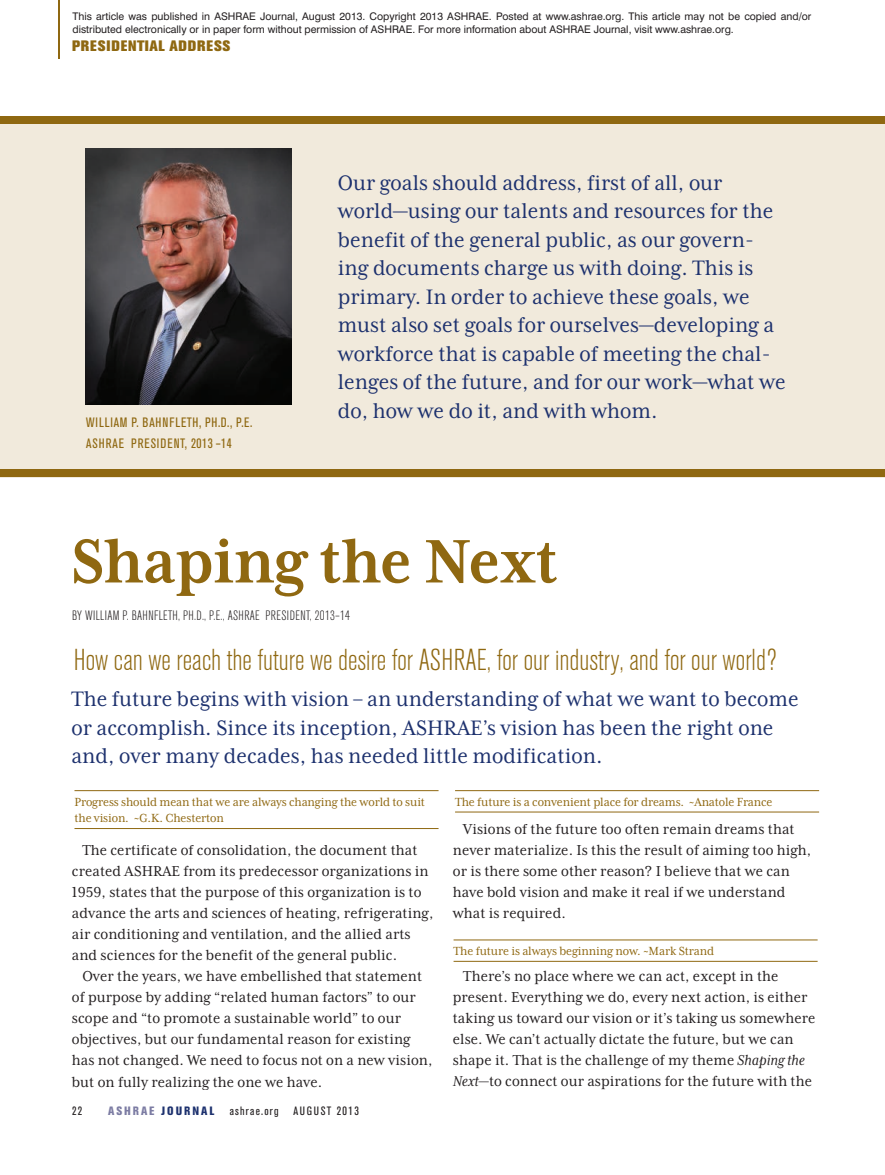
<style>
.page{position:relative;width:885px;height:1175px;background:#fff}
.page>*{position:absolute;margin:0;border:0;box-sizing:border-box;transform-origin:0 0}
.t1{font:700 70.5px "Mrs Eaves XL Serif Nar OT";letter-spacing:-.01em;color:#8f6811}
.intro_text_larger{font:300 condensed 30px "Akzidenz Grotesk BE";color:#8f6811}
.text_intro_standard{font:24px/28.5px "Mrs Eaves XL Serif Nar OT";color:#1d316e}
.t2{font:16.5px/21px "Mrs Eaves XL Serif Nar OT";letter-spacing:.005em;color:#231f20}
.article_page_header{font:800 15px "Akzidenz Grotesk BE";letter-spacing:.06em;color:#8f6811}
.text_small{font:13.5px/16.5px "Mrs Eaves XL Serif Nar OT";letter-spacing:-.01em;color:#8f6811}
.authors{font:300 condensed 13.5px "Akzidenz Grotesk BE";letter-spacing:.02em;color:#231f20}
.subhead_b{font:condensed 13.5px "Akzidenz Grotesk BE";letter-spacing:.06em;color:#8f6811}
.running_foot{font:condensed 12px "Akzidenz Grotesk BE";letter-spacing:.115em;color:#231f20}
.t3{font:800 condensed 12px "Akzidenz Grotesk BE";letter-spacing:.165em;color:#1d316e}
.t4{font:10.5px/12.6px "Swiss 721 BT";color:#231f20}
.s1{font-style:italic}
.s2{color:#7c7ca3}
</style>
<div class="page">
<hr style="left:58px;top:0;width:2px;height:58px;background:#8f6811">
<div style="left:0;top:117px;width:884px;height:360px;background:#f1eadc"></div>
<img style="left:86px;top:148px;width:205px;height:257px">
<div style="left:0;top:116px;width:884px;height:8px;background:#8f6811"></div>
<div style="left:0;top:469px;width:884px;height:7px;background:#8f6811"></div>
<hr style="left:74px;top:790px;width:364px;height:1px;background:#8f6811">
<hr style="left:74px;top:828px;width:364px;height:1px;background:#8f6811">
<hr style="left:455px;top:790px;width:363px;height:1px;background:#8f6811">
<hr style="left:455px;top:811px;width:363px;height:1px;background:#8f6811">
<hr style="left:453px;top:939px;width:364px;height:1px;background:#8f6811">
<hr style="left:453px;top:961px;width:364px;height:1px;background:#8f6811">
<p class="t4" style="left:72px;top:10px;width:740px">This article was published in ASHRAE Journal, August 2013. Copyright 2013 ASHRAE. Posted at www.ashrae.org. This article may not be copied and/or distributed electronically or in paper form without permission of ASHRAE. For more information about ASHRAE Journal, visit www.ashrae.org.</p>
<p class="article_page_header" style="left:72px;top:37px;width:160px">PRESIDENTIAL ADDRESS</p>
<p class="subhead_b" style="left:86px;top:414px;width:167px">WILLIAM P. BAHNFLETH, PH.D., P.E.</p>
<p class="subhead_b" style="left:86px;top:435px;width:147px">ASHRAE PRESIDENT, 2013 –14</p>
<p class="text_intro_standard" style="left:338px;top:168px;width:449px">Our goals should address, first of all, our world—using our talents and resources for the benefit of the general public, as our govern&shy;ing documents charge us with doing. This is primary. In order to achieve these goals, we must also set goals for ourselves—developing a workforce that is capable of meeting the chal&shy;lenges of the future, and for our work—what we do, how we do it, and with whom.</p>
<h1 class="t1" style="left:71px;top:526px;width:488px">Shaping the Next</h1>
<p class="authors" style="left:72px;top:608px;width:279px">BY WILLIAM P. BAHNFLETH, PH.D., P.E., ASHRAE PRESIDENT, 2013–14</p>
<p class="intro_text_larger" style="left:74px;top:643px;width:704px">How can we reach the future we desire for ASHRAE, for our industry, and for our world?</p>
<p class="text_intro_standard" style="left:71px;top:684px;width:728px">The future begins with vision – an understanding of what we want to become or accomplish. Since its inception, ASHRAE’s vision has been the right one and, over many decades, has needed little modification.</p>
<p class="text_small" style="left:74px;top:793px;width:352px">Progress should mean that we are always changing the world to suit the vision. ~G.K. Chesterton</p>
<p class="text_small" style="left:455px;top:793px;width:319px">The future is a convenient place for dreams. ~Anatole France</p>
<p class="t2" style="left:452px;top:819px;width:360px;text-indent:10px">Visions of the future too often remain dreams that never materialize. Is this the result of aiming too high, or is there some other reason? I believe that we can have bold vision and make it real if we understand what is required.</p>
<p class="t2" style="left:72px;top:840px;width:363px;text-indent:10px">The certificate of consolidation, the document that created ASHRAE from its predecessor organizations in 1959, states that the purpose of this organization is to advance the arts and sciences of heating, refrigerating, air conditioning and ventilation, and the allied arts and sciences for the benefit of the general public.</p>
<p class="t2" style="left:72px;top:966px;width:362px;text-indent:10px">Over the years, we have embellished that statement of purpose by adding “related human factors” to our scope and “to promote a sustainable world” to our objectives, but our fundamental reason for existing has not changed. We need to focus not on a new vision, but on fully realizing the one we have.</p>
<p class="text_small" style="left:453px;top:942px;width:262px">The future is always beginning now. ~Mark Strand</p>
<p class="t2" style="left:452px;top:966px;width:364px;text-indent:10px">There’s no place where we can act, except in the present. Everything we do, every next action, is either taking us toward our vision or it’s taking us somewhere else. We can’t actually dictate the future, but we can shape it. That is the challenge of my theme <span class="s1">Shaping the Next</span>—to connect our aspirations for the future with the</p>
<p class="running_foot" style="left:72px;top:1104px;width:12px">22</p>
<p class="t3" style="left:108px;top:1103px;width:108px"><span class="s2">ASHRAE</span> JOURNAL</p>
<p class="running_foot" style="left:230px;top:1104px;width:131px">ashrae.org AUGUST 2013</p>
</div>
